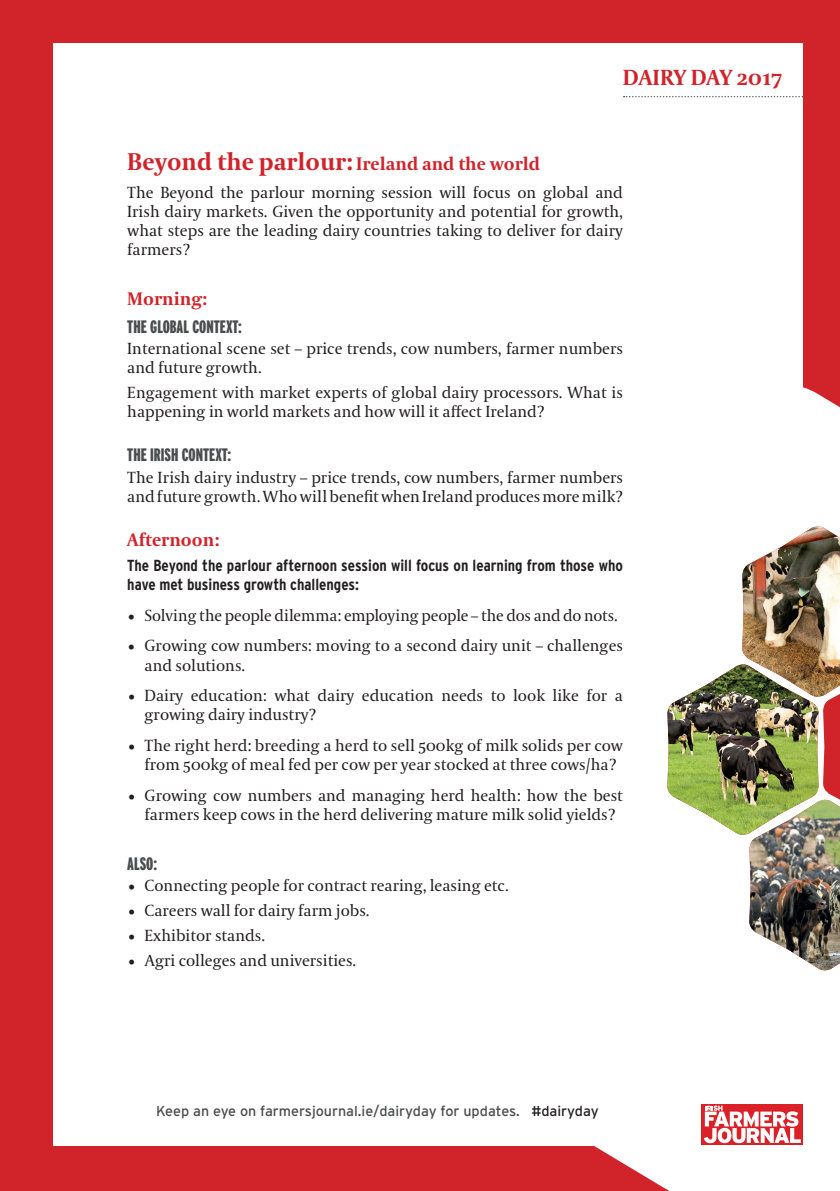
<style>
.page{position:relative;width:840px;height:1191px;background:#fff}
.page>*{position:absolute;margin:0;border:0;box-sizing:border-box;transform-origin:0 0}
.t1{font:700 21.6px "Coranto 2";letter-spacing:-.01em;color:#d1232a}
.t2{font:700 18px "Coranto 2";color:#d1232a}
.t3{font:900 extra-condensed 18px "Interstate";color:#4b4c4d}
.t4{font:16px/19.2px "Coranto 2";color:#231f20}
.t5{font:700 condensed 16px/19.2px "Interstate";color:#231f20}
.t6{font:14.4px "Interstate";color:#4b4c4d}
.s1{font-size:24px}
.s2{color:#231f20}
</style>
<div class="page">
<div style="left:0;top:0;width:839px;height:1191px;background:#d1232a"></div>
<div style="left:53px;top:43px;width:749px;height:1103px;background:#fff"></div>
<svg style="left:623px;top:96px;width:179px;height:1px"></svg>
<svg style="left:594px;top:372px;width:245px;height:819px"></svg>
<div style="left:701px;top:1104px;width:101px;height:40px;background:#da2128"></div>
<svg style="left:703px;top:1105px;width:97px;height:38px"></svg>
<img style="left:666px;top:524px;width:173px;height:448px">
<img style="left:748px;top:800px;width:91px;height:172px">
<h1 class="t1" style="left:622px;top:64px;width:161px">DAIRY DAY 2017</h1>
<p class="t2" style="left:127px;top:153px;width:414px"><span class="s1">Beyond the parlour:</span> Ireland and the world</p>
<p class="t4" style="left:127px;top:183px;width:497px;text-align:justify">The Beyond the parlour morning session will focus on global and Irish dairy markets. Given the opportunity and potential for growth, what steps are the leading dairy countries taking to deliver for dairy farmers?</p>
<p class="t2" style="left:127px;top:288px;width:81px">Morning:</p>
<p class="t3" style="left:127px;top:316px;width:116px">THE GLOBAL CONTEXT:</p>
<p class="t4" style="left:127px;top:339px;width:497px">International scene set – price trends, cow numbers, farmer numbers and future growth.</p>
<p class="t4" style="left:127px;top:383px;width:497px">Engagement with market experts of global dairy processors. What is happening in world markets and how will it affect Ireland?</p>
<p class="t3" style="left:127px;top:445px;width:105px">THE IRISH CONTEXT:</p>
<p class="t4" style="left:127px;top:468px;width:497px">The Irish dairy industry – price trends, cow numbers, farmer numbers and future growth. Who will benefit when Ireland produces more milk?</p>
<p class="t2" style="left:127px;top:529px;width:94px">Afternoon:</p>
<p class="t5" style="left:127px;top:555px;width:497px">The Beyond the parlour afternoon session will focus on learning from those who have met business growth challenges:</p>
<p class="t4" style="left:127px;top:606px;width:491px">• Solving the people dilemma: employing people – the dos and do nots.</p>
<p class="t4" style="left:144px;top:637px;width:479px;text-indent:-17px">• Growing cow numbers: moving to a second dairy unit – challenges and solutions.</p>
<p class="t4" style="left:144px;top:686px;width:479px;text-indent:-17px">• Dairy education: what dairy education needs to look like for a growing dairy industry?</p>
<p class="t4" style="left:144px;top:736px;width:479px;text-indent:-17px">• The right herd: breeding a herd to sell 500kg of milk solids per cow from 500kg of meal fed per cow per year stocked at three cows/ha?</p>
<p class="t4" style="left:144px;top:786px;width:479px;text-indent:-17px">• Growing cow numbers and managing herd health: how the best farmers keep cows in the herd delivering mature milk solid yields?</p>
<p class="t3" style="left:127px;top:853px;width:31px">ALSO:</p>
<p class="t4" style="left:127px;top:876px;width:382px">• Connecting people for contract rearing, leasing etc.</p>
<p class="t4" style="left:127px;top:901px;width:243px">• Careers wall for dairy farm jobs.</p>
<p class="t4" style="left:127px;top:926px;width:139px">• Exhibitor stands.</p>
<p class="t4" style="left:127px;top:951px;width:230px">• Agri colleges and universities.</p>
<p class="t6" style="left:156px;top:1102px;width:444px">Keep an eye on farmersjournal.ie/dairyday for updates. <span class="s2">#dairyday</span></p>
</div>
